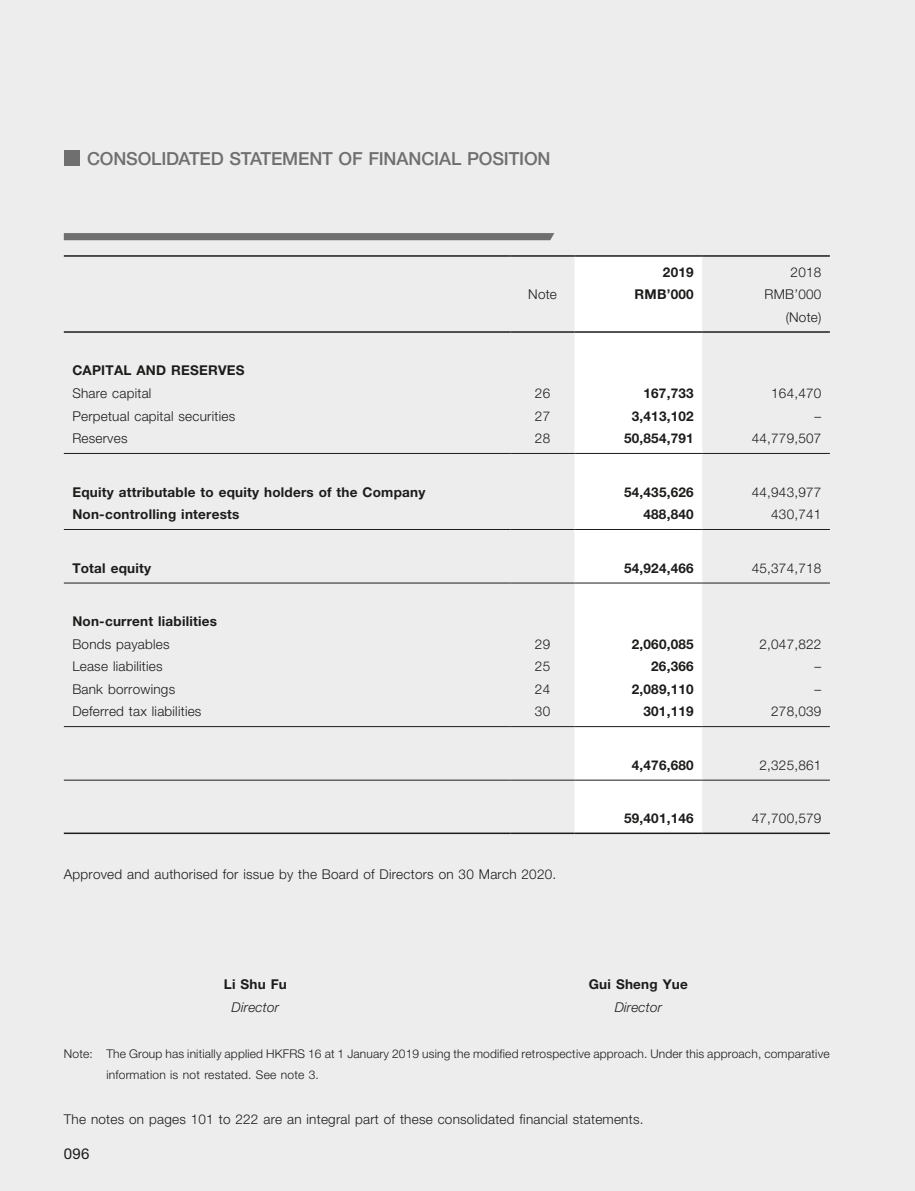
<style>
.page{position:relative;width:915px;height:1191px;background:#fff}
.page>*{position:absolute;margin:0;border:0;box-sizing:border-box;transform-origin:0 0}
.t1{font:500 18px "Helvetica Neue LT Std";letter-spacing:-.01em;color:#6f6f6f}
.t2{font:15px "Helvetica Neue LT Std";color:#1c1c1b}
.t3{font:300 13.5px/22.5px "Helvetica Neue LT Std";letter-spacing:.015em;color:#1c1c1b;text-align:right}
.t4{font:700 13.5px "Helvetica Neue LT Std";letter-spacing:.015em;color:#1c1c1b}
.t5{font:italic 300 13.5px "Helvetica Neue LT Std";letter-spacing:.015em;color:#1c1c1b}
.t6{font:300 12px/21px "Helvetica Neue LT Std";letter-spacing:.015em;color:#1c1c1b}
</style>
<div class="page">
<hr style="left:914px;top:0;width:1px;height:1191px;background:#ededed">
<div style="left:0;top:0;width:914px;height:1191px;background:#ededed"></div>
<svg style="left:64px;top:233px;width:490px;height:7px;background:#707070"></svg>
<div style="left:64px;top:151px;width:15px;height:15px;background:#6f6f6f"></div>
<div style="left:574px;top:257px;width:128px;height:575px;background:#fff"></div>
<hr style="left:64px;top:255px;width:446px;height:2px;background:#1c1c1b">
<hr style="left:510px;top:255px;width:64px;height:2px;background:#1c1c1b">
<hr style="left:574px;top:255px;width:128px;height:2px;background:#1c1c1b">
<hr style="left:702px;top:255px;width:127px;height:2px;background:#1c1c1b">
<hr style="left:64px;top:331px;width:446px;height:2px;background:#1c1c1b">
<hr style="left:510px;top:331px;width:64px;height:2px;background:#1c1c1b">
<hr style="left:574px;top:331px;width:128px;height:2px;background:#1c1c1b">
<hr style="left:702px;top:331px;width:127px;height:2px;background:#1c1c1b">
<hr style="left:64px;top:453px;width:446px;height:1px;background:#1c1c1b">
<hr style="left:510px;top:453px;width:64px;height:1px;background:#1c1c1b">
<hr style="left:574px;top:453px;width:128px;height:1px;background:#1c1c1b">
<hr style="left:702px;top:453px;width:127px;height:1px;background:#1c1c1b">
<hr style="left:64px;top:529px;width:446px;height:1px;background:#1c1c1b">
<hr style="left:510px;top:529px;width:64px;height:1px;background:#1c1c1b">
<hr style="left:574px;top:529px;width:128px;height:1px;background:#1c1c1b">
<hr style="left:702px;top:529px;width:127px;height:1px;background:#1c1c1b">
<hr style="left:64px;top:582px;width:446px;height:1px;background:#1c1c1b">
<hr style="left:510px;top:582px;width:64px;height:1px;background:#1c1c1b">
<hr style="left:574px;top:582px;width:128px;height:1px;background:#1c1c1b">
<hr style="left:702px;top:582px;width:127px;height:1px;background:#1c1c1b">
<hr style="left:64px;top:726px;width:446px;height:1px;background:#1c1c1b">
<hr style="left:510px;top:726px;width:64px;height:1px;background:#1c1c1b">
<hr style="left:574px;top:726px;width:128px;height:1px;background:#1c1c1b">
<hr style="left:702px;top:726px;width:127px;height:1px;background:#1c1c1b">
<hr style="left:64px;top:779px;width:446px;height:1px;background:#1c1c1b">
<hr style="left:510px;top:779px;width:64px;height:1px;background:#1c1c1b">
<hr style="left:574px;top:779px;width:128px;height:1px;background:#1c1c1b">
<hr style="left:702px;top:779px;width:127px;height:1px;background:#1c1c1b">
<hr style="left:64px;top:832px;width:446px;height:2px;background:#1c1c1b">
<hr style="left:510px;top:832px;width:64px;height:2px;background:#1c1c1b">
<hr style="left:574px;top:832px;width:128px;height:2px;background:#1c1c1b">
<hr style="left:702px;top:832px;width:127px;height:2px;background:#1c1c1b">
<h1 class="t1" style="left:87px;top:148px;width:465px">CONSOLIDATED STATEMENT OF FINANCIAL POSITION</h1>
<p class="t4" style="left:662px;top:264px;width:32px">2019</p>
<p class="t3" style="left:790px;top:260px;width:32px">2018</p>
<p class="t3" style="left:528px;top:283px;width:30px">Note</p>
<p class="t4" style="left:634px;top:286px;width:61px">RMB’000</p>
<p class="t3" style="left:764px;top:283px;width:58px">RMB’000 (Note)</p>
<p class="t4" style="left:72px;top:362px;width:174px">CAPITAL AND RESERVES</p>
<p class="t3" style="left:72px;top:382px;width:81px">Share capital</p>
<p class="t3" style="left:535px;top:382px;width:17px">26</p>
<p class="t4" style="left:643px;top:385px;width:52px">167,733</p>
<p class="t3" style="left:770px;top:382px;width:52px">164,470</p>
<p class="t3" style="left:72px;top:404px;width:164px">Perpetual capital securities</p>
<p class="t3" style="left:535px;top:404px;width:17px">27</p>
<p class="t4" style="left:631px;top:407px;width:63px">3,413,102</p>
<p class="t3" style="left:814px;top:404px;width:8px">–</p>
<p class="t3" style="left:72px;top:427px;width:57px">Reserves</p>
<p class="t3" style="left:535px;top:427px;width:17px">28</p>
<p class="t4" style="left:623px;top:430px;width:71px">50,854,791</p>
<p class="t3" style="left:751px;top:427px;width:71px">44,779,507</p>
<p class="t4" style="left:72px;top:483px;width:354px">Equity attributable to equity holders of the Company</p>
<p class="t4" style="left:623px;top:483px;width:71px">54,435,626</p>
<p class="t3" style="left:751px;top:480px;width:71px">44,943,977</p>
<p class="t4" style="left:72px;top:506px;width:168px">Non-controlling interests</p>
<p class="t4" style="left:643px;top:506px;width:52px">488,840</p>
<p class="t3" style="left:770px;top:503px;width:52px">430,741</p>
<p class="t4" style="left:72px;top:559px;width:80px">Total equity</p>
<p class="t4" style="left:623px;top:559px;width:71px">54,924,466</p>
<p class="t3" style="left:751px;top:556px;width:71px">45,374,718</p>
<p class="t4" style="left:72px;top:613px;width:146px">Non-current liabilities</p>
<p class="t3" style="left:72px;top:632px;width:99px">Bonds payables</p>
<p class="t3" style="left:535px;top:632px;width:17px">29</p>
<p class="t4" style="left:631px;top:635px;width:63px">2,060,085</p>
<p class="t3" style="left:759px;top:632px;width:63px">2,047,822</p>
<p class="t3" style="left:72px;top:655px;width:92px">Lease liabilities</p>
<p class="t3" style="left:535px;top:655px;width:17px">25</p>
<p class="t4" style="left:651px;top:658px;width:44px">26,366</p>
<p class="t3" style="left:814px;top:655px;width:8px">–</p>
<p class="t3" style="left:72px;top:677px;width:104px">Bank borrowings</p>
<p class="t3" style="left:535px;top:677px;width:17px">24</p>
<p class="t4" style="left:631px;top:680px;width:63px">2,089,110</p>
<p class="t3" style="left:814px;top:677px;width:8px">–</p>
<p class="t3" style="left:72px;top:700px;width:131px">Deferred tax liabilities</p>
<p class="t3" style="left:535px;top:700px;width:17px">30</p>
<p class="t4" style="left:643px;top:703px;width:52px">301,119</p>
<p class="t3" style="left:770px;top:700px;width:52px">278,039</p>
<p class="t4" style="left:631px;top:756px;width:63px">4,476,680</p>
<p class="t3" style="left:759px;top:753px;width:63px">2,325,861</p>
<p class="t3" style="left:64px;top:862px;width:493px">Approved and authorised for issue by the Board of Directors on 30 March 2020.</p>
<p class="t4" style="left:623px;top:810px;width:71px">59,401,146</p>
<p class="t3" style="left:751px;top:807px;width:71px">47,700,579</p>
<p class="t4" style="left:224px;top:976px;width:65px">Li Shu Fu</p>
<p class="t4" style="left:588px;top:976px;width:101px">Gui Sheng Yue</p>
<p class="t5" style="left:231px;top:999px;width:49px">Director</p>
<p class="t5" style="left:614px;top:999px;width:49px">Director</p>
<p class="t6" style="left:106px;top:1042px;width:724px;text-indent:-43px">Note: The Group has initially applied HKFRS 16 at 1 January 2019 using the modified retrospective approach. Under this approach, comparative information is not restated. See note 3.</p>
<p class="t3" style="left:64px;top:1107px;width:581px">The notes on pages 101 to 222 are an integral part of these consolidated financial statements.</p>
<p class="t2" style="left:64px;top:1145px;width:27px">096</p>
</div>
